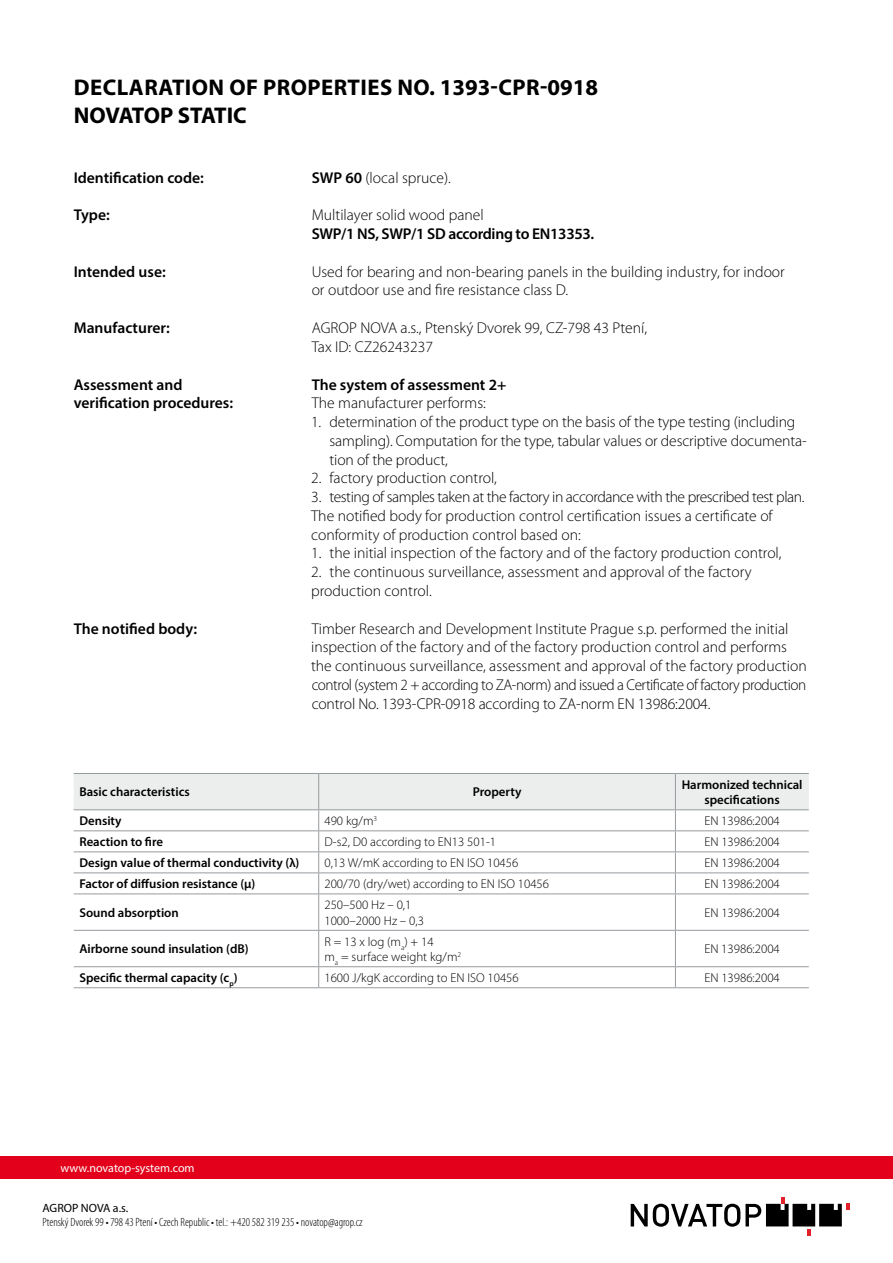
<style>
.page{position:relative;width:893px;height:1263px;background:#fff}
.page>*{position:absolute;margin:0;border:0;box-sizing:border-box;transform-origin:0 0}
.t1{font:700 22.8px/27.3px "Myriad Pro";letter-spacing:.02em;color:#000}
.t2{font:300 15.6px/18.8px "Myriad Pro";color:#000}
.t3{font:600 15.6px "Myriad Pro";color:#000}
.t4{font:600 15.6px "Myriad Pro";letter-spacing:-.02em;color:#000}
.t5{font:300 12.9px/15.5px "Myriad Pro";color:#000}
.t6{font:600 12.9px "Myriad Pro";color:#000}
.t7{font:600 12.75px/15.3px "Myriad Pro";color:#000;text-align:center}
.t8{font:300 condensed 12px "Myriad Pro";color:#000}
.t9{font:12px "Myriad Pro";color:#fff}
.t10{font:12px "Myriad Pro";color:#000}
.s1{font-weight:600}
</style>
<div class="page">
<div style="left:0;top:1157px;width:893px;height:22px;background:#e2001a"></div>
<svg style="left:631px;top:1198px;width:219px;height:37px"></svg>
<svg style="left:74px;top:773px;width:735px;height:120px"></svg>
<hr style="left:74px;top:893px;width:245px;height:1px;background:#969b9f">
<hr style="left:319px;top:893px;width:356px;height:1px;background:#969b9f">
<hr style="left:318px;top:894px;width:1px;height:36px;background:#969b9f">
<hr style="left:675px;top:893px;width:134px;height:1px;background:#969b9f">
<hr style="left:675px;top:894px;width:1px;height:36px;background:#969b9f">
<hr style="left:74px;top:930px;width:245px;height:1px;background:#969b9f">
<hr style="left:319px;top:930px;width:356px;height:1px;background:#969b9f">
<hr style="left:318px;top:931px;width:1px;height:35px;background:#969b9f">
<hr style="left:675px;top:930px;width:134px;height:1px;background:#969b9f">
<hr style="left:675px;top:931px;width:1px;height:35px;background:#969b9f">
<hr style="left:74px;top:966px;width:245px;height:1px;background:#969b9f">
<hr style="left:319px;top:966px;width:356px;height:1px;background:#969b9f">
<svg style="left:318px;top:967px;width:1px;height:20px"></svg>
<hr style="left:675px;top:966px;width:134px;height:1px;background:#969b9f">
<svg style="left:675px;top:967px;width:1px;height:20px"></svg>
<hr style="left:74px;top:987px;width:245px;height:1px;background:#969b9f">
<hr style="left:319px;top:987px;width:356px;height:1px;background:#969b9f">
<hr style="left:675px;top:987px;width:134px;height:1px;background:#969b9f">
<h1 class="t1" style="left:74px;top:73px;width:526px">DECLARATION OF PROPERTIES NO. 1393-CPR-0918<br>NO VATOP</h1>
<h1 class="t1" style="left:178px;top:101px;width:13px">STATIC</h1>
<p class="t3" style="left:74px;top:167px;width:132px">Identification code:</p>
<p class="t2" style="left:312px;top:168px;width:141px"><span class="s1">SWP 60</span> (local spruce).</p>
<p class="t3" style="left:74px;top:205px;width:38px">Type:</p>
<p class="t2" style="left:312px;top:205px;width:174px">Multilayer solid wood panel</p>
<p class="t4" style="left:312px;top:224px;width:284px">SWP/1 NS, SWP/1 SD according to EN13353.</p>
<p class="t3" style="left:74px;top:261px;width:94px">Intended use:</p>
<p class="t2" style="left:312px;top:262px;width:475px">Used for bearing and non-bearing panels in the building industry, for indoor or outdoor use and fire resistance class D.</p>
<p class="t3" style="left:74px;top:318px;width:98px">Manufacturer:</p>
<p class="t2" style="left:312px;top:318px;width:337px">AGROP NOVA a.s., Ptenský Dvorek 99, CZ-798 43 Ptení,<br>Tax ID: CZ26243237</p>
<p class="t3" style="left:74px;top:374px;width:110px">Assessment and</p>
<p class="t3" style="left:312px;top:374px;width:196px">The system of assessment 2+</p>
<p class="t3" style="left:74px;top:393px;width:161px">verification procedures:</p>
<p class="t2" style="left:312px;top:394px;width:176px">The manufacturer performs:</p>
<p class="t2" style="left:330px;top:412px;width:479px;text-indent:-18px">1. determination of the product type on the basis of the type testing (including sampling). Computation for the type, tabular values or descriptive documenta&shy;tion of the product,</p>
<p class="t2" style="left:311px;top:469px;width:187px">2. factory production control,</p>
<p class="t2" style="left:311px;top:487px;width:495px">3. testing of samples taken at the factory in accordance with the prescribed test plan.<br>The notified body for production control certification issues a certificate of conformity of production control based on:</p>
<p class="t2" style="left:311px;top:544px;width:472px">1. the initial inspection of the factory and of the factory production control,</p>
<p class="t2" style="left:311px;top:562px;width:442px">2. the continuous surveillance, assessment and approval of the factory production control.</p>
<p class="t3" style="left:74px;top:618px;width:125px">The notified body:</p>
<p class="t2" style="left:311px;top:619px;width:497px">Timber Research and Development Institute Prague s.p. performed the initial inspection of the factory and of the factory production control and performs the continuous surveillance, assessment and approval of the factory production control (system 2 + according to ZA-norm) and issued a Certificate of factory production control No. 1393-CPR-0918 according to ZA-norm EN 13986:2004.</p>
<p class="t7" style="left:79px;top:784px;width:112px">Basic characteristics</p>
<p class="t6" style="left:473px;top:784px;width:50px">Property</p>
<p class="t7" style="left:682px;top:776px;width:122px">Harmonized technical specifications</p>
<p class="t7" style="left:79px;top:813px;width:44px">Density</p>
<p class="t5" style="left:324px;top:813px;width:54px">490 kg/m<sup>3</sup></p>
<p class="t5" style="left:704px;top:813px;width:77px">EN 13986:2004</p>
<p class="t7" style="left:79px;top:834px;width:85px">Reaction to fire</p>
<p class="t5" style="left:324px;top:834px;width:173px">D-s2, D0 according to EN13 501-1</p>
<p class="t5" style="left:704px;top:834px;width:77px">EN 13986:2004</p>
<p class="t7" style="left:79px;top:855px;width:222px">Design value of thermal conductivity (λ)</p>
<p class="t5" style="left:324px;top:855px;width:195px">0,13 W/mK according to EN ISO 10456</p>
<p class="t5" style="left:704px;top:855px;width:77px">EN 13986:2004</p>
<p class="t7" style="left:79px;top:876px;width:178px">Factor of diffusion resistance (µ)</p>
<p class="t5" style="left:324px;top:876px;width:226px">200/70 (dry/wet) according to EN ISO 10456</p>
<p class="t5" style="left:704px;top:876px;width:77px">EN 13986:2004</p>
<p class="t7" style="left:79px;top:905px;width:101px">Sound absorption</p>
<p class="t5" style="left:324px;top:897px;width:101px">250–500 Hz – 0,1<br>1000–2000 Hz – 0,3</p>
<p class="t5" style="left:704px;top:905px;width:77px">EN 13986:2004</p>
<p class="t7" style="left:79px;top:941px;width:171px">Airborne sound insulation (dB)</p>
<p class="t5" style="left:324px;top:933px;width:138px">R = 13 x log (m<sub>a</sub>) + 14<br>m<sub>a</sub> = surface weight kg/m<sup>2</sup></p>
<p class="t5" style="left:704px;top:941px;width:77px">EN 13986:2004</p>
<p class="t7" style="left:79px;top:970px;width:160px">Specific thermal capacity (c<sub>p</sub>)</p>
<p class="t5" style="left:324px;top:970px;width:196px">1600 J/kgK according to EN ISO 10456</p>
<p class="t5" style="left:704px;top:970px;width:77px">EN 13986:2004</p>
<p class="t9" style="left:61px;top:1160px;width:135px">www.novatop-system.com</p>
<p class="t10" style="left:43px;top:1200px;width:87px">AGROP NOVA a.s.</p>
<p class="t8" style="left:43px;top:1216px;width:322px">Ptenský Dvorek 99 • 798 43 Ptení • Czech Republic • tel.: +420 582 319 235 • novatop@agrop.cz</p>
</div>
